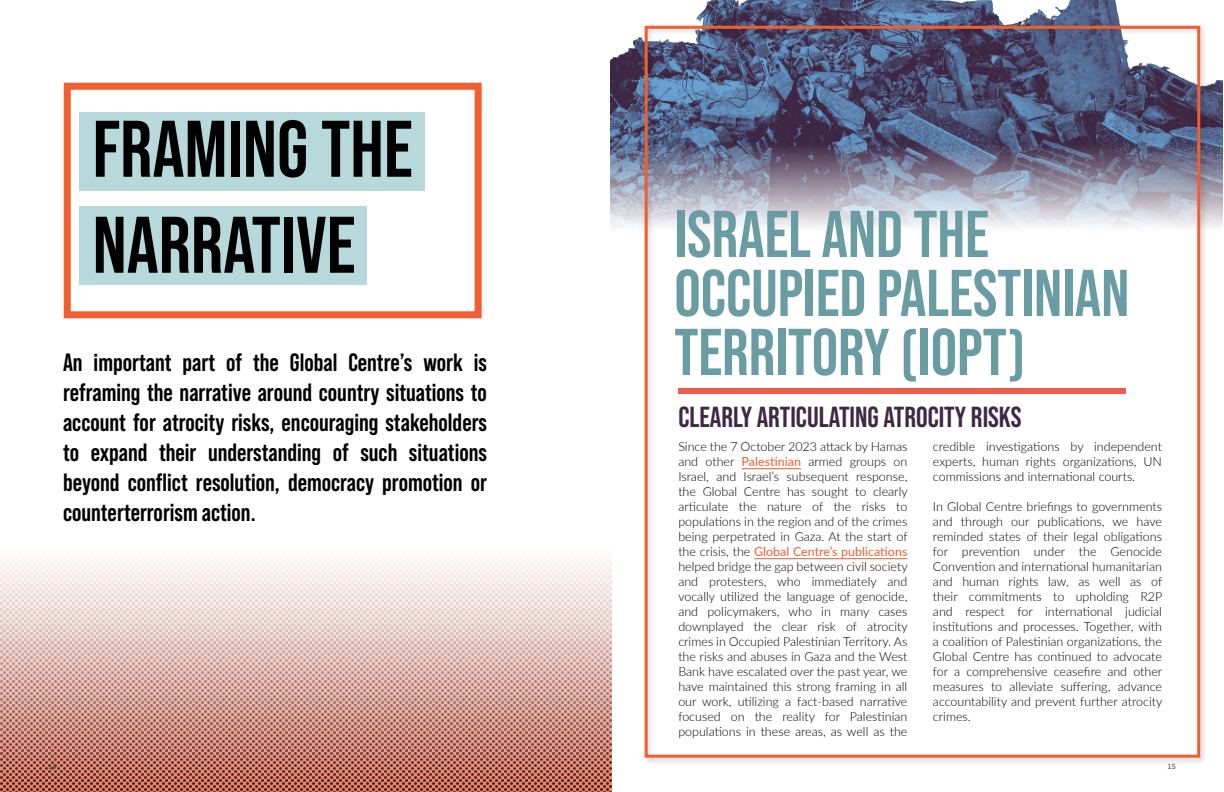
<style>
.page{position:relative;width:1224px;height:792px;background:#fff}
.page>*{position:absolute;margin:0;border:0;box-sizing:border-box;transform-origin:0 0}
.t1{font:700 80px/96px "Bebas Neue Pro";color:#000}
.t2{font:700 66px/59px "Bebas Neue Pro";color:#699ca3}
.t3{font:700 29px "Bebas Neue Pro";color:#3e2945}
.t4{font:700 25px/30px "Bebas Neue Pro";color:#000;text-align:justify}
.t5{font:300 12.5px/15px "Lato";color:#000;text-align:justify}
.t6{font:8px "Source Sans Pro";color:#424342}
.s1{font-weight:400;color:#f15e30}
</style>
<div class="page">
<img style="left:0;top:59px;width:612px;height:733px">
<div style="left:80px;top:112px;width:345px;height:78px;background:#b7d9dc"></div>
<div style="left:80px;top:207px;width:287px;height:78px;background:#b7d9dc"></div>
<div style="left:64px;top:83px;width:418px;height:235px;border:7px solid #f15e30"></div>
<img style="left:611px;top:0;width:612px;height:385px">
<div style="left:641px;top:22px;width:567px;height:743px;background:#000;opacity:.21"></div>
<div style="left:645px;top:26px;width:555px;height:732px;border:3px solid #f15e30"></div>
<div style="left:678px;top:388px;width:448px;height:6px;background:#f15b4c"></div>
<h1 class="t1" style="left:93px;top:100px;width:322px">FRAMING THE<br>NARRATIVE</h1>
<p class="t4" style="left:63px;top:347px;width:426px">An important part of the Global Centre’s work is reframing the narrative around country situations to account for atrocity risks, encouraging stakeholders to expand their understanding of such situations beyond conflict resolution, democracy promotion or counterterrorism action.</p>
<h2 class="t2" style="left:674px;top:204px;width:456px">ISRAEL AND THE<br>OCCUPIED PALESTINIAN<br>TERRITORY (IOPT)</h2>
<h3 class="t3" style="left:678px;top:400px;width:345px">CLEARLY ARTICULATING ATROCITY RISKS</h3>
<p class="t5" style="left:678px;top:438px;width:231px">Since the 7 October 2023 attack by Hamas and other <span class="s1">Palestinian</span> armed groups on Israel, and Israel’s subsequent response, the Global Centre has sought to clearly articulate the nature of the risks to populations in the region and of the crimes being perpetrated in Gaza. At the start of the crisis, the <span class="s1">Global Centre’s publications </span>helped bridge the gap between civil society and protesters, who immediately and vocally utilized the language of genocide, and policymakers, who in many cases downplayed the clear risk of atrocity crimes in Occupied Palestinian Territory. As the risks and abuses in Gaza and the West Bank have escalated over the past year, we have maintained this strong framing in all our work, utilizing a fact-based narrative focused on the reality for Palestinian populations in these areas, as well as the</p>
<p class="t5" style="left:933px;top:438px;width:231px">credible investigations by independent experts, human rights organizations, UN commissions and international courts.</p>
<p class="t5" style="left:933px;top:498px;width:231px">In Global Centre briefings to governments and through our publications, we have reminded states of their legal obligations for prevention under the Genocide Convention and international humanitarian and human rights law, as well as of their commitments to upholding R2P and respect for international judicial institutions and processes. Together, with a coalition of Palestinian organizations, the Global Centre has continued to advocate for a comprehensive ceasefire and other measures to alleviate suffering, advance accountability and prevent further atrocity crimes.</p>
<p class="t6" style="left:49px;top:761px;width:9px">14</p>
<p class="t6" style="left:1168px;top:761px;width:10px">15</p>
</div>
